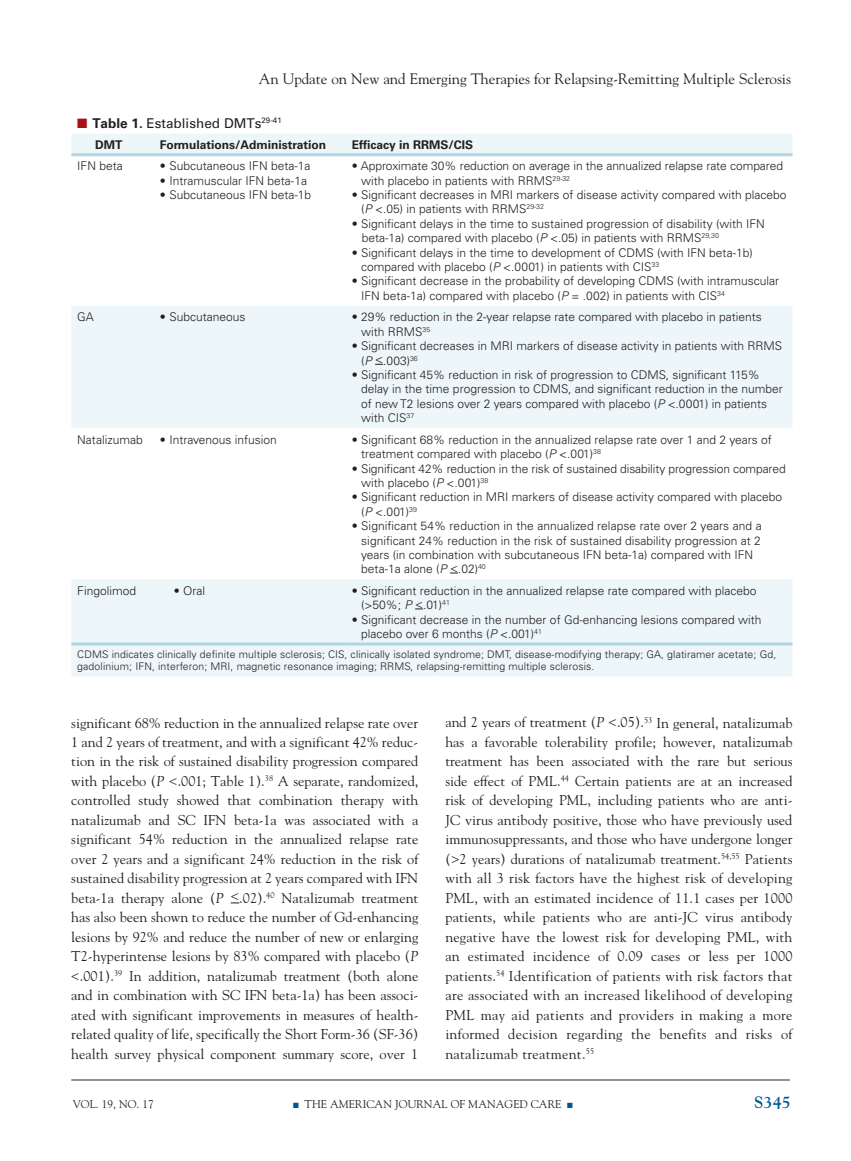
<style>
.page{position:relative;width:851px;height:1161px;background:#fff}
.page>*{position:absolute;margin:0;border:0;box-sizing:border-box;transform-origin:0 0}
.t1{font:700 16.5px "Goudy";color:#00588f}
.t2{font:15px "Goudy";letter-spacing:-.005em;color:#231f20}
.t3{font:14.25px/19.5px "Goudy";letter-spacing:.01em;color:#231f20;text-align:justify}
.t4{font:13.5px "Univers";color:#231f20}
.t5{font:300 12px/14.4px "Univers";color:#231f20}
.t6{font:700 12px "Univers";color:#231f20}
.t7{font:11.25px "Goudy";color:#231f20}
.t8{font:300 10.5px/12px "Univers";letter-spacing:.01em;color:#231f20}
.s1{color:#a61216}
.s2{font-weight:700}
.s3{font-style:italic}
.s4{color:#00588f}
</style>
<div class="page">
<hr style="left:71px;top:1080px;width:718px;height:1px;background:#231f20">
<svg style="left:71px;top:134px;width:721px;height:542px"></svg>
<hr style="left:71px;top:153px;width:83px;height:3px;background:#b1d5e7">
<hr style="left:154px;top:153px;width:192px;height:3px;background:#b1d5e7">
<hr style="left:346px;top:153px;width:446px;height:3px;background:#b1d5e7">
<hr style="left:71px;top:643px;width:83px;height:3px;background:#b1d5e7">
<hr style="left:154px;top:643px;width:192px;height:3px;background:#b1d5e7">
<hr style="left:346px;top:643px;width:446px;height:3px;background:#b1d5e7">
<p class="t2" style="left:259px;top:69px;width:533px">An Update on New and Emerging Therapies for Relapsing-Remitting Multiple Sclerosis</p>
<p class="t4" style="left:77px;top:115px;width:206px"><span class="s1">■</span> <span class="s2">Table 1.</span> Established DMTs<sup>29-41</sup></p>
<p class="t6" style="left:95px;top:138px;width:29px">DMT</p>
<p class="t6" style="left:160px;top:138px;width:168px">Formulations/Administration</p>
<p class="t6" style="left:352px;top:138px;width:123px">Efficacy in RRMS/CIS</p>
<p class="t5" style="left:77px;top:159px;width:47px">IFN beta</p>
<p class="t5" style="left:160px;top:159px;width:152px">• Subcutaneous IFN beta-1a</p>
<p class="t5" style="left:160px;top:173px;width:148px">• Intramuscular IFN beta-1a</p>
<p class="t5" style="left:160px;top:188px;width:153px">• Subcutaneous IFN beta-1b</p>
<p class="t5" style="left:361px;top:159px;width:423px;text-indent:-9px">• Approximate 30% reduction on average in the annualized relapse rate compared with placebo in patients with RRMS<sup>29-32</sup></p>
<p class="t5" style="left:361px;top:188px;width:427px;text-indent:-9px">• Significant decreases in MRI markers of disease activity compared with placebo (<span class="s3">P</span> &lt;.05) in patients with RRMS<sup>29-32</sup></p>
<p class="t5" style="left:361px;top:216px;width:404px;text-indent:-10px">• Significant delays in the time to sustained progression of disability (with IFN beta-1a) compared with placebo (<span class="s3">P</span> &lt;.05) in patients with RRMS<sup>29,30</sup></p>
<p class="t5" style="left:361px;top:245px;width:393px;text-indent:-9px">• Significant delays in the time to development of CDMS (with IFN beta-1b) compared with placebo (<span class="s3">P</span> &lt;.0001) in patients with CIS<sup>33</sup></p>
<p class="t5" style="left:361px;top:274px;width:419px;text-indent:-9px">• Significant decrease in the probability of developing CDMS (with intramuscular<br>IFN beta-1a) compared with placebo (<span class="s3">P</span> = .002) in patients with CIS<sup>34</sup></p>
<p class="t5" style="left:77px;top:310px;width:18px">GA</p>
<p class="t5" style="left:160px;top:310px;width:87px">• Subcutaneous</p>
<p class="t5" style="left:361px;top:310px;width:402px;text-indent:-9px">• 29% reduction in the 2-year relapse rate compared with placebo in patients with RRMS<sup>35</sup></p>
<p class="t5" style="left:361px;top:339px;width:422px;text-indent:-9px">• Significant decreases in MRI markers of disease activity in patients with RRMS (<span class="s3">P</span> &lt;.003)<sup>36</sup></p>
<p class="t5" style="left:361px;top:368px;width:423px;text-indent:-9px">• Significant 45% reduction in risk of progression to CDMS, significant 115% delay in the time progression to CDMS, and significant reduction in the number of new T2 lesions over 2 years compared with placebo (<span class="s3">P</span> &lt;.0001) in patients with CIS<sup>37</sup></p>
<p class="t5" style="left:77px;top:432px;width:67px">Natalizumab</p>
<p class="t5" style="left:160px;top:432px;width:118px">• Intravenous infusion</p>
<p class="t5" style="left:361px;top:432px;width:412px;text-indent:-9px">• Significant 68% reduction in the annualized relapse rate over 1 and 2 years of treatment compared with placebo (<span class="s3">P</span> &lt;.001)<sup>38</sup></p>
<p class="t5" style="left:361px;top:461px;width:426px;text-indent:-9px">• Significant 42% reduction in the risk of sustained disability progression compared with placebo (<span class="s3">P</span> &lt;.001)<sup>38</sup></p>
<p class="t5" style="left:361px;top:490px;width:422px;text-indent:-9px">• Significant reduction in MRI markers of disease activity compared with placebo (<span class="s3">P</span> &lt;.001)<sup>39</sup></p>
<p class="t5" style="left:361px;top:519px;width:402px;text-indent:-9px">• Significant 54% reduction in the annualized relapse rate over 2 years and a significant 24% reduction in the risk of sustained disability progression at 2 years (in combination with subcutaneous IFN beta-1a) compared with IFN beta-1a alone (<span class="s3">P</span> &lt;.02)<sup>40</sup></p>
<p class="t5" style="left:77px;top:583px;width:60px">Fingolimod</p>
<p class="t5" style="left:174px;top:583px;width:33px">• Oral</p>
<p class="t5" style="left:361px;top:583px;width:397px;text-indent:-9px">• Significant reduction in the annualized relapse rate compared with placebo (&gt;50%; <span class="s3">P</span> &lt;.01)<sup>41</sup></p>
<p class="t5" style="left:361px;top:612px;width:402px;text-indent:-9px">• Significant decrease in the number of Gd-enhancing lesions compared with placebo over 6 months (<span class="s3">P</span> &lt;.001)<sup>41</sup></p>
<p class="t8" style="left:77px;top:649px;width:700px">CDMS indicates clinically definite multiple sclerosis; CIS, clinically isolated syndrome; DMT, disease-modifying therapy; GA, glatiramer acetate; Gd, gadolinium; IFN, interferon; MRI, magnetic resonance imaging; RRMS, relapsing-remitting multiple sclerosis.</p>
<p class="t3" style="left:71px;top:713px;width:348px">significant 68% reduction in the annualized relapse rate over 1 and 2 years of treatment, and with a significant 42% reduc&shy;tion in the risk of sustained disability progression compared with placebo (<span class="s3">P</span> &lt;.001; Table 1).<sup>38</sup> A separate, randomized, controlled study showed that combination therapy with natalizumab and SC IFN beta-1a was associated with a significant 54% reduction in the annualized relapse rate over 2 years and a significant 24% reduction in the risk of sustained disability progression at 2 years compared with IFN beta-1a therapy alone (<span class="s3">P</span> &lt;.02).<sup>40</sup> Natalizumab treatment has also been shown to reduce the number of Gd-enhancing lesions by 92% and reduce the number of new or enlarging T2-hyperintense lesions by 83% compared with placebo (<span class="s3">P </span>&lt;.001).<sup>39</sup> In addition, natalizumab treatment (both alone and in combination with SC IFN beta-1a) has been associ&shy;ated with significant improvements in measures of health&shy;related quality of life, specifically the Short Form-36 (SF-36) health survey physical component summary score, over 1</p>
<p class="t3" style="left:445px;top:713px;width:348px">and 2 years of treatment (<span class="s3">P</span> &lt;.05).<sup>53</sup> In general, natalizumab has a favorable tolerability profile; however, natalizumab treatment has been associated with the rare but serious side effect of PML.<sup>44</sup> Certain patients are at an increased risk of developing PML, including patients who are anti-JC virus antibody positive, those who have previously used immunosuppressants, and those who have undergone longer (&gt;2 years) durations of natalizumab treatment.<sup>54,55</sup> Patients with all 3 risk factors have the highest risk of developing PML, with an estimated incidence of 11.1 cases per 1000 patients, while patients who are anti-JC virus antibody negative have the lowest risk for developing PML, with an estimated incidence of 0.09 cases or less per 1000 patients.<sup>54</sup> Identification of patients with risk factors that are associated with an increased likelihood of developing PML may aid patients and providers in making a more informed decision regarding the benefits and risks of natalizumab treatment.<sup>55</sup></p>
<p class="t7" style="left:73px;top:1097px;width:82px">VOL. 19, NO. 17</p>
<p class="t7" style="left:293px;top:1097px;width:281px"><span class="s4">■</span> THE AMERICAN JOURNAL OF MANAGED CARE <span class="s4">■</span></p>
<p class="t1" style="left:754px;top:1092px;width:38px">S345</p>
</div>
